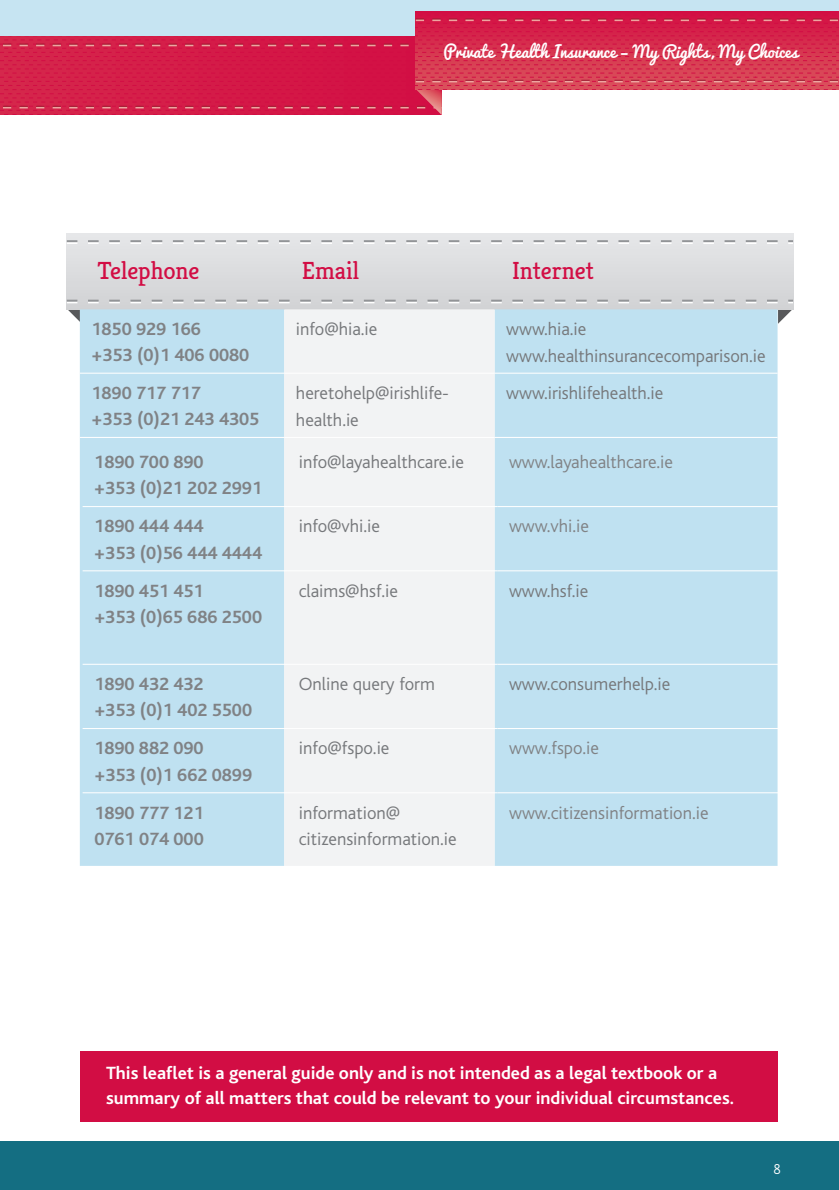
<style>
.page{position:relative;width:839px;height:1190px;background:#fff}
.page>*{position:absolute;margin:0;border:0;box-sizing:border-box;transform-origin:0 0}
.t1{font:24.8px "Kreon";color:#d20d44}
.t2{font:300 18.6px/26.8px "Bliss";color:#76787b}
.t3{font:700 18.6px/26.2px "Bliss";color:#808285}
.t4{font:700 18.6px/24.8px "Bliss";color:#fff}
.t5{font:300 18.6px "Bliss";color:#808285}
.t6{font:16.4px "Pacifico";color:#fff}
.t7{font:300 14.4px "Kreon";color:#fff}
</style>
<div class="page">
<div style="left:0;top:1140px;width:839px;height:50px;background:#146e82"></div>
<div style="left:0;top:37px;width:442px;height:78px;background:linear-gradient(to right,#d5244a,#d20d44)"></div>
<svg style="left:0;top:89px;width:442px;height:26px;background:#d31f4a"></svg>
<svg style="left:416px;top:56px;width:423px;height:33px;background:#d73f54"></svg>
<svg style="left:416px;top:80px;width:423px;height:2px"></svg>
<div style="left:80px;top:1051px;width:698px;height:70px;background:#d20d44"></div>
<svg style="left:67px;top:309px;width:13px;height:13px"></svg>
<svg style="left:778px;top:309px;width:15px;height:15px"></svg>
<div style="left:67px;top:234px;width:726px;height:75px;background:#dcdddf"></div>
<svg style="left:67px;top:240px;width:726px;height:4px"></svg>
<svg style="left:67px;top:300px;width:726px;height:3px"></svg>
<div style="left:80px;top:309px;width:697px;height:557px;background:#bfe1f1"></div>
<div style="left:284px;top:309px;width:210px;height:557px;background:#f2f3f4"></div>
<hr style="left:83px;top:506px;width:204px;height:1px;background:#fff">
<hr style="left:287px;top:506px;width:210px;height:1px;background:#fff">
<hr style="left:497px;top:506px;width:283px;height:1px;background:#fff">
<hr style="left:83px;top:570px;width:204px;height:1px;background:#fff">
<hr style="left:287px;top:570px;width:210px;height:1px;background:#fff">
<hr style="left:497px;top:570px;width:283px;height:1px;background:#fff">
<hr style="left:83px;top:664px;width:204px;height:1px;background:#fff">
<hr style="left:287px;top:664px;width:210px;height:1px;background:#fff">
<hr style="left:497px;top:664px;width:283px;height:1px;background:#fff">
<hr style="left:83px;top:728px;width:204px;height:1px;background:#fff">
<hr style="left:287px;top:728px;width:210px;height:1px;background:#fff">
<hr style="left:497px;top:728px;width:283px;height:1px;background:#fff">
<hr style="left:83px;top:792px;width:204px;height:1px;background:#fff">
<hr style="left:287px;top:792px;width:210px;height:1px;background:#fff">
<hr style="left:497px;top:792px;width:283px;height:1px;background:#fff">
<hr style="left:80px;top:373px;width:204px;height:1px;background:#fff">
<hr style="left:284px;top:373px;width:210px;height:1px;background:#fff">
<hr style="left:494px;top:373px;width:283px;height:1px;background:#fff">
<hr style="left:80px;top:437px;width:204px;height:1px;background:#fff">
<hr style="left:284px;top:437px;width:210px;height:1px;background:#fff">
<hr style="left:494px;top:437px;width:283px;height:1px;background:#fff">
<svg style="left:0;top:0;width:839px;height:56px;background:#ce7290"></svg>
<p class="t6" style="left:443px;top:43px;width:356px">Private Health Insurance – My Rights, My Choices</p>
<h1 class="t1" style="left:97px;top:256px;width:104px">Telephone</h1>
<h1 class="t1" style="left:302px;top:256px;width:59px">Email</h1>
<h1 class="t1" style="left:512px;top:256px;width:83px">Internet</h1>
<p class="t3" style="left:92px;top:316px;width:159px">1850 929 166<br>+353 (0)1 406 0080</p>
<p class="t2" style="left:296px;top:316px;width:83px">info@hia.ie</p>
<p class="t2" style="left:506px;top:316px;width:261px">www.hia.ie www.healthinsurancecomparison.ie</p>
<p class="t3" style="left:92px;top:380px;width:169px">1890 717 717<br>+353 (0)21 243 4305</p>
<p class="t2" style="left:296px;top:380px;width:154px">heretohelp@irishlife&shy;health.ie</p>
<p class="t2" style="left:506px;top:380px;width:159px">www.irishlifehealth.ie</p>
<p class="t3" style="left:94px;top:449px;width:169px">1890 700 890<br>+353 (0)21 202 2991</p>
<p class="t2" style="left:299px;top:449px;width:167px">info@layahealthcare.ie</p>
<p class="t5" style="left:509px;top:452px;width:166px">www.layahealthcare.ie</p>
<p class="t3" style="left:94px;top:513px;width:169px">1890 444 444<br>+353 (0)56 444 4444</p>
<p class="t2" style="left:299px;top:513px;width:83px">info@vhi.ie</p>
<p class="t5" style="left:509px;top:516px;width:81px">www.vhi.ie</p>
<p class="t3" style="left:94px;top:578px;width:169px">1890 451 451<br>+353 (0)65 686 2500</p>
<p class="t2" style="left:299px;top:577px;width:101px">claims@hsf.ie</p>
<p class="t2" style="left:509px;top:577px;width:81px">www.hsf.ie</p>
<p class="t3" style="left:94px;top:671px;width:159px">1890 432 432<br>+353 (0)1 402 5500</p>
<p class="t2" style="left:299px;top:671px;width:138px">Online query form</p>
<p class="t2" style="left:509px;top:671px;width:163px">www.consumerhelp.ie</p>
<p class="t3" style="left:94px;top:735px;width:159px">1890 882 090<br>+353 (0)1 662 0899</p>
<p class="t2" style="left:299px;top:735px;width:92px">info@fspo.ie</p>
<p class="t5" style="left:509px;top:738px;width:91px">www.fspo.ie</p>
<p class="t3" style="left:94px;top:800px;width:111px">1890 777 121<br>0761 074 000</p>
<p class="t2" style="left:299px;top:799px;width:159px">information@ citizensinformation.ie</p>
<p class="t5" style="left:509px;top:803px;width:201px">www.citizensinformation.ie</p>
<p class="t4" style="left:106px;top:1061px;width:629px">This leaflet is a general guide only and is not intended as a legal textbook or a summary of all matters that could be relevant to your individual circumstances.</p>
<p class="t7" style="left:773px;top:1161px;width:9px">8</p>
</div>
